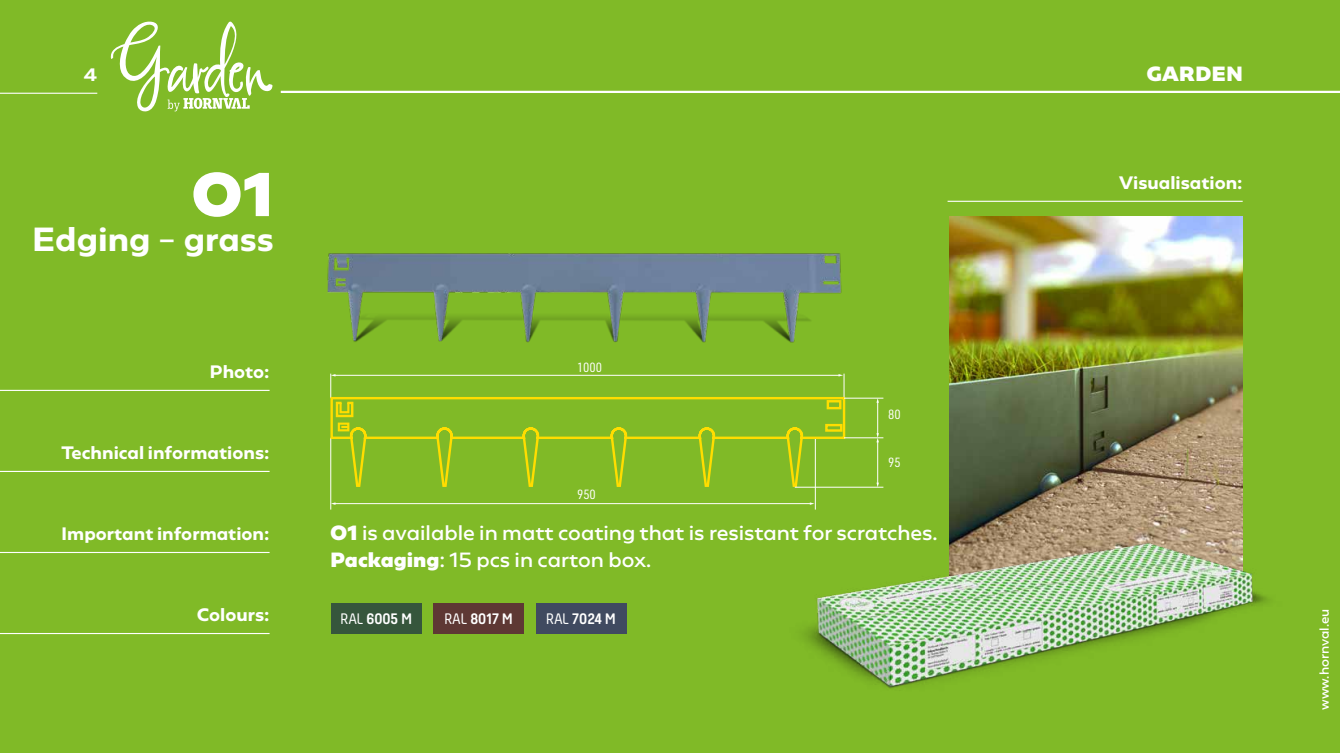
<style>
.page{position:relative;width:1340px;height:753px;background:#fff}
.page>*{position:absolute;margin:0;border:0;box-sizing:border-box;transform-origin:0 0}
.t1{font:900 54px "Geometrica";color:#fff}
.t2{font:700 29.25px "Geometrica";color:#fff}
.t3{font:18px/27px "Geometrica";color:#fff}
.t4{font:900 18px "Geometrica";color:#fff}
.t5{font:700 15.75px "Geometrica";color:#fff}
.t6{font:700 15.75px "Hansom FY";color:#fff}
.t7{font:13.05px "URWDIN Semi Cond";color:#fff}
.t8{font:11.25px "Geometrica";color:#fff}
.s1{font-weight:900}
.s2{font-weight:400}
</style>
<div class="page">
<div style="left:0;top:0;width:1339px;height:753px;background:#80ba27"></div>
<hr style="left:0;top:93px;width:97px;height:1px;background:#fff">
<hr style="left:281px;top:91px;width:1058px;height:2px;background:#fff">
<hr style="left:0;top:552px;width:269px;height:1px;background:#fff">
<hr style="left:0;top:471px;width:269px;height:1px;background:#fff">
<hr style="left:0;top:390px;width:269px;height:1px;background:#fff">
<hr style="left:947px;top:201px;width:295px;height:1px;background:#fff">
<svg style="left:110px;top:21px;width:162px;height:91px"></svg>
<hr style="left:0;top:633px;width:269px;height:1px;background:#fff">
<img style="left:327px;top:253px;width:518px;height:121px">
<img style="left:949px;top:216px;width:293px;height:262px">
<img style="left:772px;top:478px;width:497px;height:211px">
<hr style="left:334px;top:375px;width:505px;height:1px;background:#fff">
<hr style="left:334px;top:503px;width:476px;height:1px;background:#fff">
<svg style="left:809px;top:502px;width:5px;height:3px"></svg>
<hr style="left:330px;top:438px;width:1px;height:71px;background:#fff">
<hr style="left:815px;top:438px;width:1px;height:71px;background:#fff">
<svg style="left:330px;top:396px;width:516px;height:92px"></svg>
<svg style="left:330px;top:373px;width:20px;height:59px"></svg>
<svg style="left:824px;top:373px;width:20px;height:60px"></svg>
<hr style="left:844px;top:398px;width:39px;height:1px;background:#fff">
<hr style="left:844px;top:437px;width:39px;height:1px;background:#fff">
<hr style="left:794px;top:487px;width:89px;height:1px;background:#fff">
<hr style="left:877px;top:402px;width:1px;height:32px;background:#fff">
<svg style="left:876px;top:398px;width:3px;height:5px"></svg>
<hr style="left:877px;top:441px;width:1px;height:42px;background:#fff">
<svg style="left:876px;top:433px;width:3px;height:9px"></svg>
<svg style="left:876px;top:482px;width:3px;height:5px"></svg>
<div style="left:331px;top:603px;width:90px;height:31px;background:#36563c"></div>
<div style="left:535px;top:603px;width:91px;height:31px;background:#404a60"></div>
<div style="left:433px;top:603px;width:91px;height:31px;background:#5e3834"></div>
<p class="t5" style="left:84px;top:64px;width:15px">4</p>
<p class="t4" style="left:1146px;top:61px;width:98px">GARDEN</p>
<h1 class="t1" style="left:191px;top:156px;width:84px">O1</h1>
<h2 class="t2" style="left:32px;top:219px;width:243px">Edging – grass</h2>
<p class="t5" style="left:1119px;top:172px;width:125px">Visualisation:</p>
<p class="t5" style="left:210px;top:361px;width:61px">Photo:</p>
<p class="t7" style="left:577px;top:358px;width:27px">1000</p>
<p class="t5" style="left:61px;top:442px;width:210px">Technical informations:</p>
<p class="t7" style="left:888px;top:406px;width:14px">80</p>
<p class="t7" style="left:888px;top:454px;width:14px">95</p>
<p class="t7" style="left:577px;top:485px;width:20px">950</p>
<p class="t5" style="left:61px;top:523px;width:210px">Important information:</p>
<p class="t3" style="left:330px;top:519px;width:609px"><span class="s1">O1</span> is available in matt coating that is resistant for scratches.<br><span class="s1">Packaging</span>: 15 pcs in carton box.</p>
<p class="t5" style="left:197px;top:604px;width:74px">Colours:</p>
<p class="t8" style="left:1316px;top:710px;width:102px;rotate:-90deg">www.hornval.eu</p>
<p class="t6" style="left:340px;top:610px;width:73px"><span class="s2">RAL</span> 6005 M</p>
<p class="t6" style="left:444px;top:610px;width:70px"><span class="s2">RAL</span> 8017 M</p>
<p class="t6" style="left:546px;top:610px;width:71px"><span class="s2">RAL</span> 7024 M</p>
</div>
